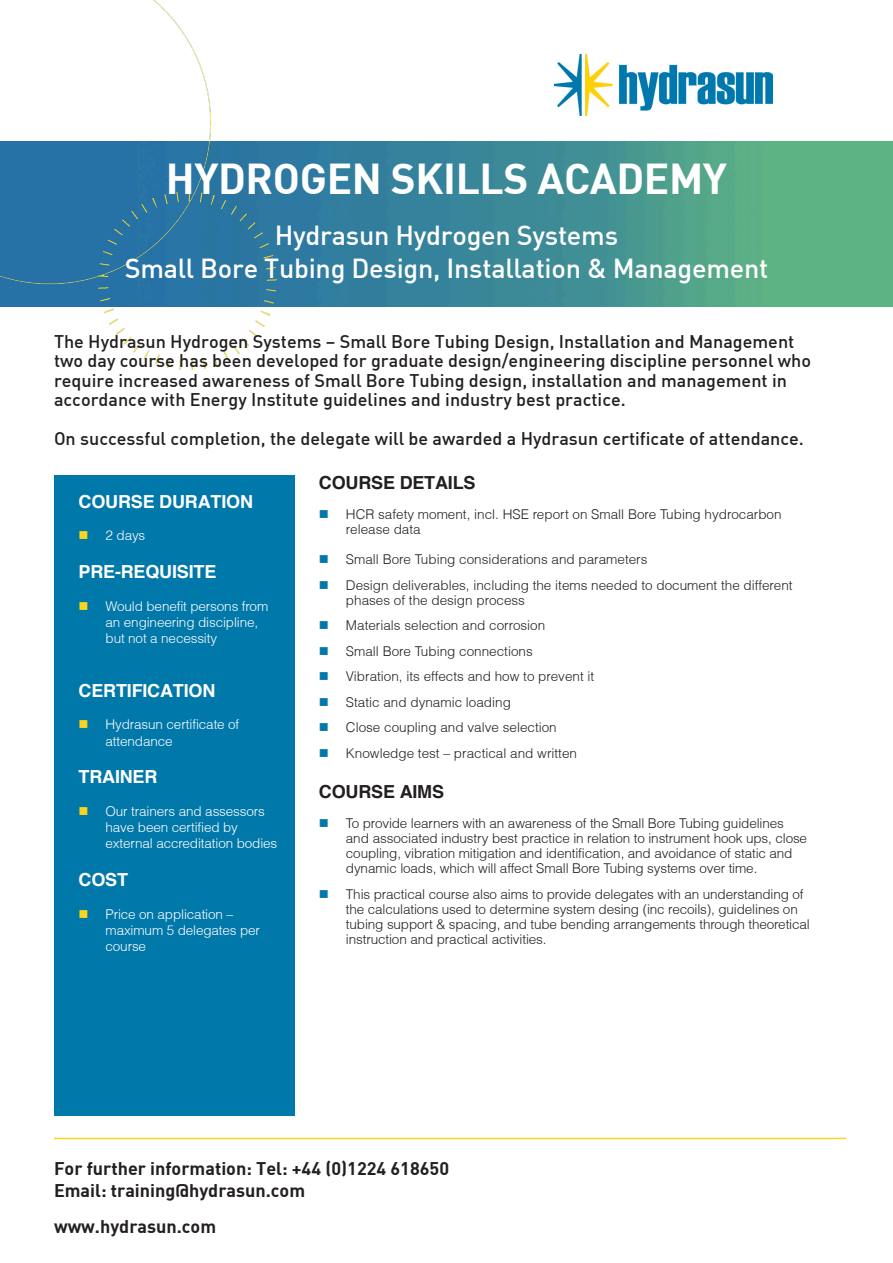
<style>
.page{position:relative;width:893px;height:1263px;background:#fff}
.page>*{position:absolute;margin:0;border:0;box-sizing:border-box;transform-origin:0 0}
.t1{font:42.3px "DIN Bold";letter-spacing:-.01em;color:#fff}
.t2{font:500 27px "DIN";letter-spacing:-.01em;color:#fff}
.t3{font:500 18px/19.5px "DIN";color:#231f20}
.t4{font:18px "DIN Bold";color:#231f20}
.t5{font:700 18px "Helvetica";letter-spacing:-.01em;color:#fff}
.t6{font:700 18px "Helvetica";letter-spacing:-.01em;color:#231f20}
.t7{font:300 13.5px/15px "Helvetica";letter-spacing:-.01em;color:#231f20}
.t8{font:300 13.5px/16.2px "Helvetica";letter-spacing:-.01em;color:#fff}
</style>
<div class="page">
<img style="left:554px;top:54px;width:219px;height:61px">
<div style="left:54px;top:475px;width:240px;height:641px;background:#0078aa"></div>
<img style="left:278px;top:141px;width:615px;height:165px">
<img style="left:0;top:0;width:278px;height:370px">
<hr style="left:54px;top:1138px;width:792px;height:1px;background:#fed41d">
<p class="t1" style="left:166px;top:151px;width:563px">HYDROGEN SKILLS ACADEMY</p>
<p class="t2" style="left:275px;top:218px;width:345px">Hydrasun Hydrogen Systems</p>
<p class="t2" style="left:125px;top:251px;width:645px">Small Bore Tubing Design, Installation &amp; Management</p>
<p class="t3" style="left:54px;top:331px;width:759px">The Hydrasun Hydrogen Systems – Small Bore Tubing Design, Installation and Management two day course has been developed for graduate design/engineering discipline personnel who require increased awareness of Small Bore Tubing design, installation and management in accordance with Energy Institute guidelines and industry best practice.</p>
<p class="t3" style="left:54px;top:428px;width:751px">On successful completion, the delegate will be awarded a Hydrasun certificate of attendance.</p>
<p class="t5" style="left:79px;top:490px;width:176px">COURSE DURATION</p>
<p class="t8" style="left:106px;top:527px;width:41px">2 days</p>
<p class="t5" style="left:79px;top:560px;width:139px">PRE-REQUISITE</p>
<p class="t8" style="left:106px;top:598px;width:164px">Would benefit persons from an engineering discipline, but not a necessity</p>
<p class="t5" style="left:79px;top:679px;width:138px">CERTIFICATION</p>
<p class="t8" style="left:106px;top:716px;width:135px">Hydrasun certificate of attendance</p>
<p class="t5" style="left:79px;top:766px;width:80px">TRAINER</p>
<p class="t8" style="left:106px;top:803px;width:173px">Our trainers and assessors have been certified by external accreditation bodies</p>
<p class="t5" style="left:79px;top:869px;width:51px">COST</p>
<p class="t8" style="left:106px;top:906px;width:156px">Price on application – maximum 5 delegates per course</p>
<p class="t6" style="left:319px;top:472px;width:158px">COURSE DETAILS</p>
<p class="t7" style="left:346px;top:507px;width:437px">HCR safety moment, incl. HSE report on Small Bore Tubing hydrocarbon release data</p>
<p class="t7" style="left:346px;top:552px;width:303px">Small Bore Tubing considerations and parameters</p>
<p class="t7" style="left:346px;top:577px;width:448px">Design deliverables, including the items needed to document the different phases of the design process</p>
<p class="t7" style="left:346px;top:618px;width:201px">Materials selection and corrosion</p>
<p class="t7" style="left:346px;top:643px;width:188px">Small Bore Tubing connections</p>
<p class="t7" style="left:346px;top:669px;width:250px">Vibration, its effects and how to prevent it</p>
<p class="t7" style="left:346px;top:694px;width:167px">Static and dynamic loading</p>
<p class="t7" style="left:346px;top:720px;width:212px">Close coupling and valve selection</p>
<p class="t7" style="left:346px;top:745px;width:233px">Knowledge test – practical and written</p>
<p class="t6" style="left:319px;top:781px;width:127px">COURSE AIMS</p>
<p class="t7" style="left:346px;top:816px;width:463px">To provide learners with an awareness of the Small Bore Tubing guidelines and associated industry best practice in relation to instrument hook ups, close coupling, vibration mitigation and identification, and avoidance of static and dynamic loads, which will affect Small Bore Tubing systems over time.</p>
<p class="t7" style="left:346px;top:886px;width:465px">This practical course also aims to provide delegates with an understanding of the calculations used to determine system desing (inc recoils), guidelines on tubing support &amp; spacing, and tube bending arrangements through theoretical instruction and practical activities.</p>
<p class="t4" style="left:54px;top:1157px;width:397px">For further information: Tel: +44 (0)1224 618650</p>
<p class="t4" style="left:54px;top:1178px;width:253px">Email: training@hydrasun.com</p>
<p class="t4" style="left:54px;top:1215px;width:164px">www.hydrasun.com</p>
</div>
